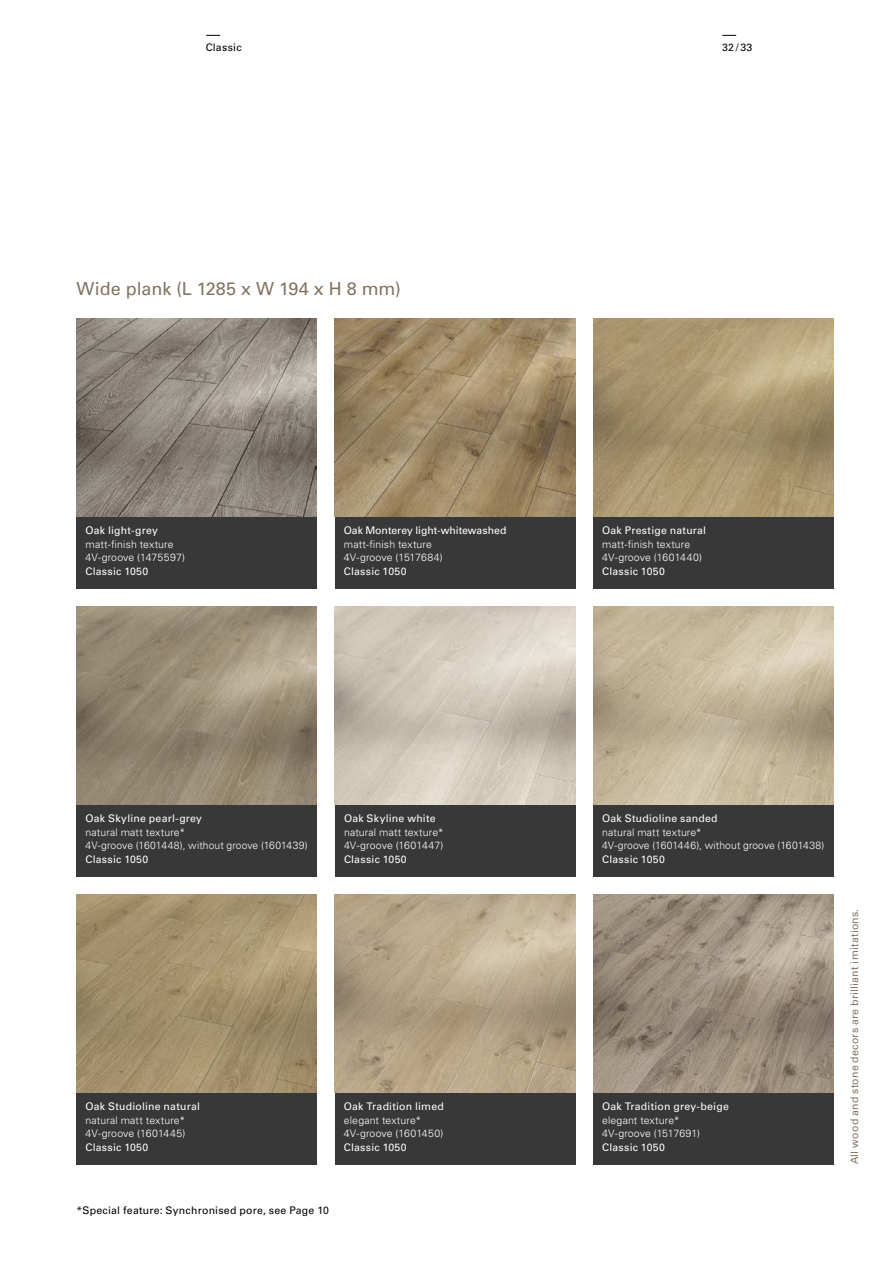
<style>
.page{position:relative;width:893px;height:1263px;background:#fff}
.page>*{position:absolute;margin:0;border:0;box-sizing:border-box;transform-origin:0 0}
.t1{font:18px "Univers LT Pro 55 Roman";letter-spacing:-.005em;color:#847361}
.t2{font:300 10.5px/13.5px "Univers LT Pro 45";letter-spacing:.01em;color:#fff}
.t3{font:10.5px "Univers LT Pro 55 Roman";letter-spacing:.02em;color:#fff}
.t4{font:10.5px "Univers LT Pro 55 Roman";letter-spacing:.025em;color:#000}
.t5{font:10.5px "Univers LT Pro 55 Roman";letter-spacing:.02em;color:#847361}
.t6{font:10.5px "Univers LT Pro 55 Roman";letter-spacing:-.005em;color:#fff}
</style>
<div class="page">
<img style="left:593px;top:894px;width:240px;height:198px">
<div style="left:77px;top:516px;width:240px;height:72px;background:#383839"></div>
<div style="left:593px;top:516px;width:240px;height:72px;background:#383839"></div>
<div style="left:593px;top:804px;width:240px;height:72px;background:#383839"></div>
<div style="left:335px;top:804px;width:240px;height:72px;background:#383839"></div>
<div style="left:335px;top:1092px;width:240px;height:72px;background:#383839"></div>
<div style="left:593px;top:1092px;width:240px;height:72px;background:#383839"></div>
<div style="left:335px;top:516px;width:240px;height:72px;background:#383839"></div>
<div style="left:77px;top:804px;width:240px;height:72px;background:#383839"></div>
<div style="left:77px;top:1092px;width:240px;height:72px;background:#383839"></div>
<img style="left:335px;top:318px;width:240px;height:198px">
<img style="left:593px;top:318px;width:240px;height:198px">
<img style="left:77px;top:318px;width:240px;height:198px">
<img style="left:335px;top:606px;width:240px;height:198px">
<img style="left:335px;top:894px;width:240px;height:198px">
<img style="left:593px;top:606px;width:240px;height:198px">
<img style="left:77px;top:606px;width:240px;height:198px">
<img style="left:77px;top:894px;width:240px;height:198px">
<svg style="left:206px;top:35px;width:14px;height:1px"></svg>
<svg style="left:722px;top:35px;width:14px;height:1px"></svg>
<p class="t4" style="left:206px;top:41px;width:37px">Classic</p>
<h1 class="t1" style="left:77px;top:278px;width:326px">Wide plank (L 1285 x W 194 x H 8 mm)</h1>
<p class="t3" style="left:86px;top:524px;width:74px">Oak light-grey</p>
<p class="t2" style="left:86px;top:537px;width:101px">matt-finish texture<br>4V-groove (1475597)</p>
<p class="t3" style="left:86px;top:565px;width:64px">Classic 1050</p>
<p class="t6" style="left:344px;top:524px;width:164px">Oak Monterey light-whitewashed</p>
<p class="t2" style="left:344px;top:537px;width:100px">matt-finish texture<br>4V-groove (1517684)</p>
<p class="t3" style="left:344px;top:565px;width:64px">Classic 1050</p>
<p class="t3" style="left:86px;top:812px;width:118px">Oak Skyline pearl-grey</p>
<p class="t2" style="left:86px;top:825px;width:224px">natural matt texture*<br>4V-groove (1601448), without groove (1601439)</p>
<p class="t3" style="left:86px;top:853px;width:64px">Classic 1050</p>
<p class="t3" style="left:344px;top:812px;width:93px">Oak Skyline white</p>
<p class="t2" style="left:344px;top:825px;width:101px">natural matt texture*<br>4V-groove (1601447)</p>
<p class="t3" style="left:344px;top:853px;width:64px">Classic 1050</p>
<p class="t3" style="left:86px;top:1100px;width:116px">Oak Studioline natural</p>
<p class="t2" style="left:86px;top:1113px;width:101px">natural matt texture*<br>4V-groove (1601445)</p>
<p class="t3" style="left:86px;top:1141px;width:64px">Classic 1050</p>
<p class="t3" style="left:344px;top:1100px;width:102px">Oak Tradition limed</p>
<p class="t2" style="left:344px;top:1113px;width:101px">elegant texture*<br>4V-groove (1601450)</p>
<p class="t3" style="left:344px;top:1141px;width:64px">Classic 1050</p>
<p class="t4" style="left:77px;top:1204px;width:254px">*Special feature: Synchronised pore, see Page 10</p>
<p class="t4" style="left:722px;top:41px;width:32px">32 / 33</p>
<p class="t3" style="left:602px;top:524px;width:106px">Oak Prestige natural</p>
<p class="t2" style="left:602px;top:537px;width:101px">matt-finish texture<br>4V-groove (1601440)</p>
<p class="t3" style="left:602px;top:565px;width:64px">Classic 1050</p>
<p class="t3" style="left:602px;top:812px;width:117px">Oak Studioline sanded</p>
<p class="t2" style="left:602px;top:825px;width:224px">natural matt texture*<br>4V-groove (1601446), without groove (1601438)</p>
<p class="t3" style="left:602px;top:853px;width:64px">Classic 1050</p>
<p class="t3" style="left:602px;top:1100px;width:128px">Oak Tradition grey-beige</p>
<p class="t2" style="left:602px;top:1113px;width:99px">elegant texture*<br>4V-groove (1517691)</p>
<p class="t3" style="left:602px;top:1141px;width:64px">Classic 1050</p>
<p class="t5" style="left:848px;top:1164px;width:257px;rotate:-90deg">All wood and stone decors are brilliant imitations.</p>
</div>
